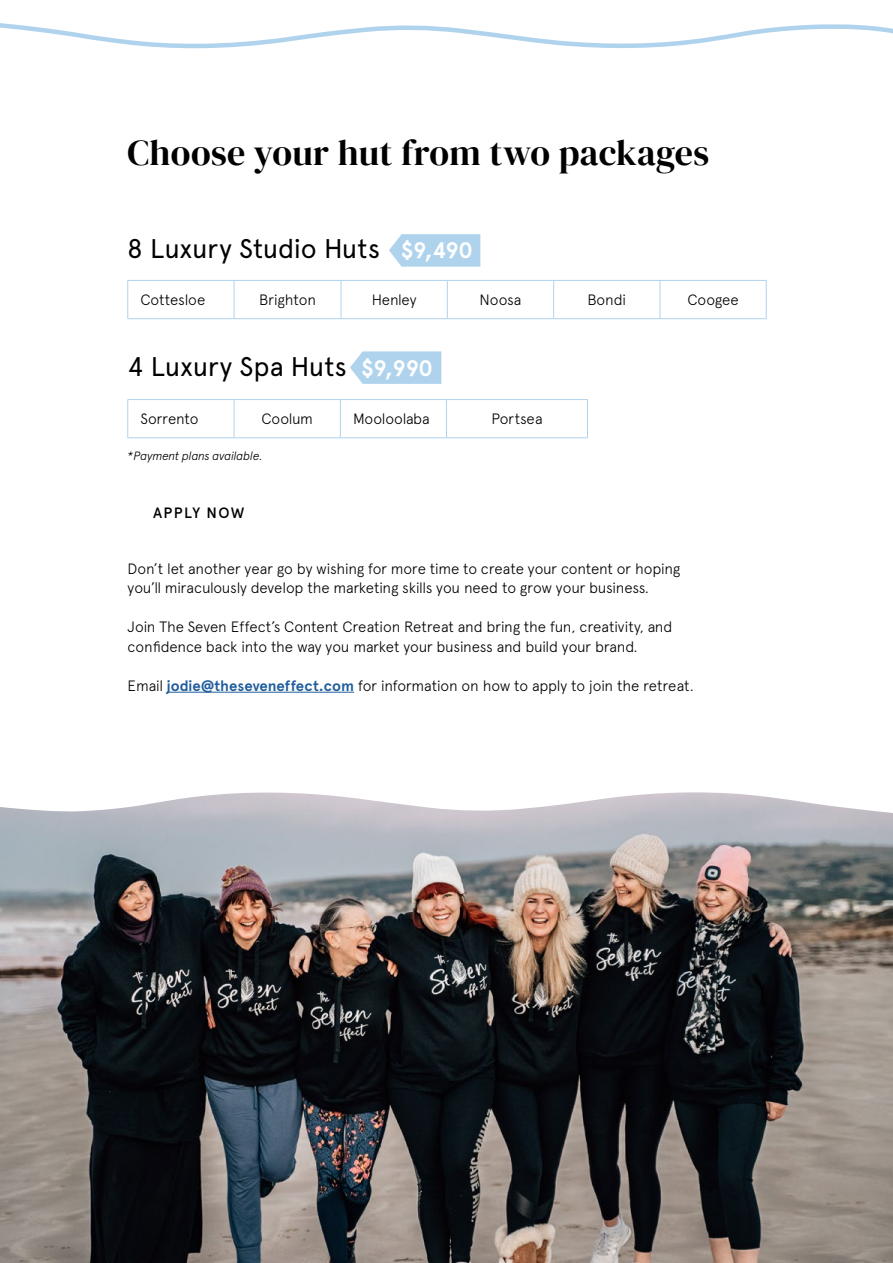
<style>
.page{position:relative;width:893px;height:1263px;background:#fff}
.page>*{position:absolute;margin:0;border:0;box-sizing:border-box;transform-origin:0 0}
.t1{font:36px "DM Serif Display";letter-spacing:.01em;color:#000}
.t2{font:27px "Apercu";color:#000}
.t3{font:300 15px/19.5px "Apercu";letter-spacing:-.015em;color:#000}
.t4{font:500 15px "Apercu";letter-spacing:.09em;color:#000}
.t5{font:italic 300 12px "Apercu";letter-spacing:-.03em;color:#000}
.s1{font-weight:700;font-size:22.5px;color:#fff}
.s2{font-weight:700;color:#215e9e}
</style>
<div class="page">
<svg style="left:389px;top:234px;width:91px;height:33px;background:#b6d6ee"></svg>
<svg style="left:350px;top:351px;width:91px;height:33px;background:#b6d6ee"></svg>
<svg style="left:0;top:23px;width:893px;height:26px"></svg>
<hr style="left:167px;top:692px;width:187px;height:1px;background:#215e9e">
<svg style="left:128px;top:281px;width:638px;height:37px"></svg>
<hr style="left:128px;top:280px;width:106px;height:1px;background:#b0d3ed">
<hr style="left:127px;top:281px;width:1px;height:37px;background:#b0d3ed">
<hr style="left:234px;top:280px;width:107px;height:1px;background:#b0d3ed">
<hr style="left:234px;top:281px;width:1px;height:37px;background:#b0d3ed">
<hr style="left:341px;top:280px;width:106px;height:1px;background:#b0d3ed">
<hr style="left:341px;top:281px;width:1px;height:37px;background:#b0d3ed">
<hr style="left:447px;top:280px;width:107px;height:1px;background:#b0d3ed">
<hr style="left:447px;top:281px;width:1px;height:37px;background:#b0d3ed">
<hr style="left:554px;top:280px;width:106px;height:1px;background:#b0d3ed">
<hr style="left:553px;top:281px;width:1px;height:37px;background:#b0d3ed">
<hr style="left:660px;top:280px;width:106px;height:1px;background:#b0d3ed">
<hr style="left:660px;top:281px;width:1px;height:37px;background:#b0d3ed">
<hr style="left:766px;top:281px;width:1px;height:37px;background:#b0d3ed">
<hr style="left:128px;top:318px;width:106px;height:1px;background:#b0d3ed">
<hr style="left:234px;top:318px;width:107px;height:1px;background:#b0d3ed">
<hr style="left:341px;top:318px;width:106px;height:1px;background:#b0d3ed">
<hr style="left:447px;top:318px;width:107px;height:1px;background:#b0d3ed">
<hr style="left:554px;top:318px;width:106px;height:1px;background:#b0d3ed">
<hr style="left:660px;top:318px;width:106px;height:1px;background:#b0d3ed">
<svg style="left:128px;top:400px;width:459px;height:38px"></svg>
<div style="left:234px;top:400px;width:106px;height:38px;background:#fff"></div>
<hr style="left:128px;top:399px;width:106px;height:1px;background:#b0d3ed">
<hr style="left:127px;top:400px;width:1px;height:38px;background:#b0d3ed">
<hr style="left:234px;top:399px;width:106px;height:1px;background:#b0d3ed">
<hr style="left:234px;top:400px;width:1px;height:38px;background:#b0d3ed">
<hr style="left:340px;top:399px;width:106px;height:1px;background:#b0d3ed">
<hr style="left:340px;top:400px;width:1px;height:38px;background:#b0d3ed">
<hr style="left:446px;top:399px;width:142px;height:1px;background:#b0d3ed">
<hr style="left:446px;top:400px;width:1px;height:38px;background:#b0d3ed">
<hr style="left:587px;top:400px;width:1px;height:38px;background:#b0d3ed">
<hr style="left:128px;top:438px;width:106px;height:1px;background:#b0d3ed">
<hr style="left:234px;top:438px;width:106px;height:1px;background:#b0d3ed">
<hr style="left:340px;top:438px;width:106px;height:1px;background:#b0d3ed">
<hr style="left:446px;top:438px;width:142px;height:1px;background:#b0d3ed">
<img style="left:0;top:792px;width:893px;height:471px">
<h1 class="t1" style="left:128px;top:132px;width:583px">Choose your hut from two packages</h1>
<h2 class="t2" style="left:127px;top:232px;width:347px">8 Luxury Studio Huts <span class="s1">$9,490</span></h2>
<p class="t3" style="left:141px;top:290px;width:66px">Cottesloe</p>
<p class="t3" style="left:259px;top:290px;width:58px">Brighton</p>
<p class="t3" style="left:372px;top:290px;width:46px">Henley</p>
<p class="t3" style="left:479px;top:290px;width:44px">Noosa</p>
<p class="t3" style="left:587px;top:290px;width:40px">Bondi</p>
<p class="t3" style="left:687px;top:290px;width:53px">Coogee</p>
<h2 class="t2" style="left:128px;top:350px;width:307px">4 Luxury Spa Huts <span class="s1">$9,990</span></h2>
<p class="t3" style="left:141px;top:409px;width:60px">Sorrento</p>
<p class="t3" style="left:261px;top:409px;width:53px">Coolum</p>
<p class="t3" style="left:353px;top:409px;width:78px">Mooloolaba</p>
<p class="t3" style="left:491px;top:409px;width:53px">Portsea</p>
<p class="t5" style="left:128px;top:448px;width:136px">*Payment plans available.</p>
<p class="t4" style="left:153px;top:504px;width:93px">APPLY NOW</p>
<p class="t3" style="left:128px;top:558px;width:554px">Don’t let another year go by wishing for more time to create your content or hoping you’ll miraculously develop the marketing skills you need to grow your business.</p>
<p class="t3" style="left:128px;top:617px;width:546px">Join The Seven Effect’s Content Creation Retreat and bring the fun, creativity, and confidence back into the way you market your business and build your brand.</p>
<p class="t3" style="left:128px;top:675px;width:568px">Email <span class="s2">jodie@theseveneffect.com</span> for information on how to apply to join the retreat.</p>
</div>
